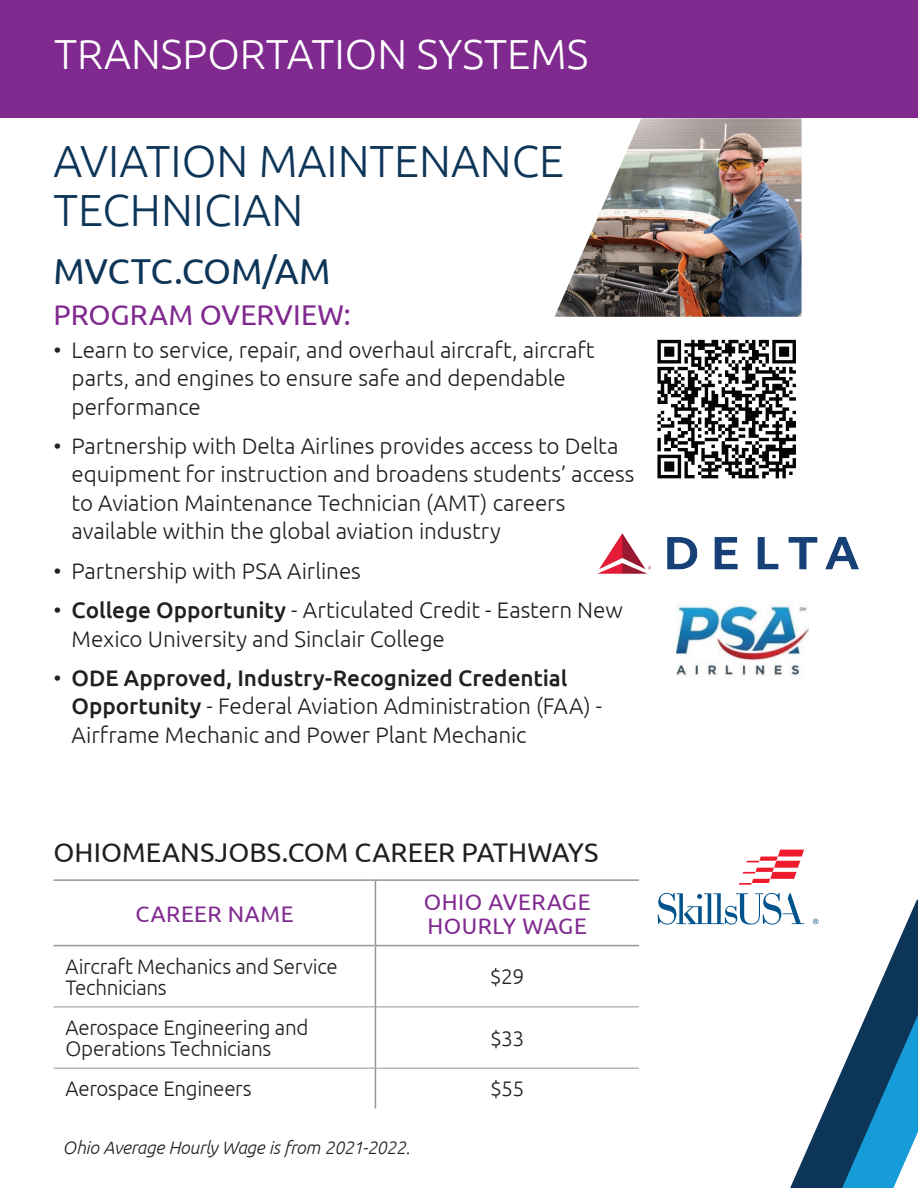
<style>
.page{position:relative;width:918px;height:1188px;background:#fff}
.page>*{position:absolute;margin:0;border:0;box-sizing:border-box;transform-origin:0 0}
.t1{font:300 45px/49.5px "Ubuntu";color:#0c3558}
.t2{font:300 42px "Ubuntu";color:#fff}
.t3{font:36px "Ubuntu";letter-spacing:-.01em;color:#0c3558}
.t4{font:28.5px "Ubuntu";letter-spacing:.005em;color:#802a90}
.t5{font:27px "Ubuntu";color:#231f20}
.t6{font:300 22.5px/28.5px "Ubuntu";letter-spacing:-.005em;color:#231f20}
.t7{font:22.5px/24px "Ubuntu";letter-spacing:.025em;color:#802a90}
.t8{font:300 21px/21px "Ubuntu";letter-spacing:-.015em;color:#231f20}
.t9{font:italic 300 18px "Ubuntu";letter-spacing:-.015em;color:#231f20}
.s1{font-weight:500}
</style>
<div class="page">
<img style="left:554px;top:118px;width:248px;height:199px">
<svg style="left:657px;top:340px;width:139px;height:138px"></svg>
<hr style="left:54px;top:1007px;width:321px;height:1px;background:#939598">
<hr style="left:376px;top:1007px;width:263px;height:1px;background:#939598">
<hr style="left:54px;top:1068px;width:321px;height:1px;background:#939598">
<hr style="left:376px;top:1068px;width:263px;height:1px;background:#939598">
<hr style="left:54px;top:945px;width:321px;height:1px;background:#939598">
<hr style="left:375px;top:945px;width:264px;height:1px;background:#939598">
<hr style="left:375px;top:946px;width:1px;height:61px;background:#939598">
<hr style="left:375px;top:1007px;width:1px;height:61px;background:#939598">
<hr style="left:375px;top:1068px;width:1px;height:40px;background:#939598">
<hr style="left:54px;top:879px;width:321px;height:2px;background:#939598">
<hr style="left:375px;top:879px;width:264px;height:2px;background:#939598">
<hr style="left:375px;top:881px;width:1px;height:64px;background:#939598">
<svg style="left:739px;top:850px;width:65px;height:35px"></svg>
<svg style="left:658px;top:893px;width:260px;height:295px"></svg>
<img style="left:597px;top:533px;width:262px;height:41px">
<img style="left:677px;top:602px;width:131px;height:75px">
<div style="left:0;top:0;width:918px;height:117px;background:#802a90"></div>
<h2 class="t2" style="left:54px;top:28px;width:536px">TRANSPORTATION SYSTEMS</h2>
<h1 class="t1" style="left:54px;top:135px;width:512px">AVIATION MAINTENANCE<br>TECHNICIAN</h1>
<h3 class="t3" style="left:54px;top:250px;width:279px">MVCTC.COM/AM</h3>
<p class="t4" style="left:54px;top:297px;width:299px">PROGRAM OVERVIEW:</p>
<p class="t6" style="left:72px;top:335px;width:525px;text-indent:-18px">• Learn to service, repair, and overhaul aircraft, aircraft parts, and engines to ensure safe and dependable performance</p>
<p class="t6" style="left:72px;top:431px;width:564px;text-indent:-18px">• Partnership with Delta Airlines provides access to Delta equipment for instruction and broadens students’ access to Aviation Maintenance Technician (AMT) careers available within the global aviation industry</p>
<p class="t6" style="left:54px;top:556px;width:309px">• Partnership with PSA Airlines</p>
<p class="t6" style="left:72px;top:595px;width:553px;text-indent:-18px">• <span class="s1">College Opportunity</span> - Articulated Credit - Eastern New<br>Mexico University and Sinclair College</p>
<p class="t6" style="left:72px;top:663px;width:532px;text-indent:-18px">• <span class="s1">ODE Approved, Industry-Recognized Credential<br>Opportunity</span> - Federal Aviation Administration (FAA) -<br>Airframe Mechanic and Power Plant Mechanic</p>
<p class="t5" style="left:54px;top:836px;width:546px">OHIOMEANSJOBS.COM CAREER PATHWAYS</p>
<p class="t7" style="left:135px;top:901px;width:160px">CAREER NAME</p>
<p class="t7" style="left:424px;top:889px;width:168px">OHIO AVERAGE<br>HOURLY WAGE</p>
<p class="t8" style="left:66px;top:955px;width:274px">Aircraft Mechanics and Service<br>Technicians</p>
<p class="t8" style="left:490px;top:966px;width:36px">$29</p>
<p class="t8" style="left:66px;top:1017px;width:244px">Aerospace Engineering and<br>Operations Technicians</p>
<p class="t8" style="left:490px;top:1027px;width:36px">$33</p>
<p class="t8" style="left:66px;top:1078px;width:188px">Aerospace Engineers</p>
<p class="t8" style="left:490px;top:1078px;width:36px">$55</p>
<p class="t9" style="left:63px;top:1137px;width:349px">Ohio Average Hourly Wage is from 2021-2022.</p>
</div>
